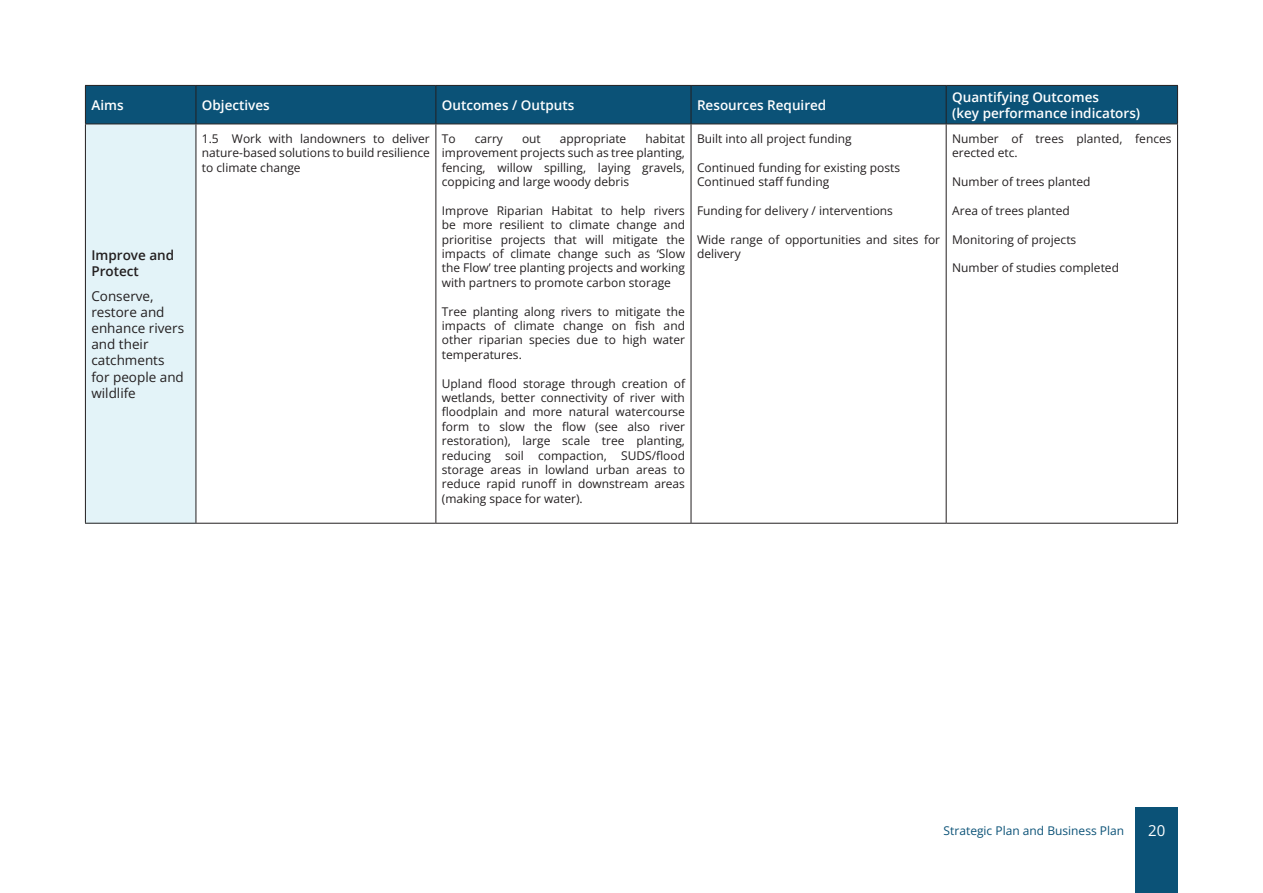
<style>
.page{position:relative;width:1263px;height:893px;background:#fff}
.page>*{position:absolute;margin:0;border:0;box-sizing:border-box;transform-origin:0 0}
.t1{font:15px "Open Sans";color:#fff}
.t2{font:600 13.5px/16.2px "Open Sans";color:#fff}
.t3{font:13.5px/16.2px "Open Sans";color:#231f20}
.t4{font:600 13.5px/16.2px "Open Sans";color:#231f20}
.t5{font:12px/14.4px "Open Sans";color:#231f20;text-align:justify}
.t6{font:12px "Open Sans";color:#0b5277}
</style>
<div class="page">
<div style="left:1135px;top:808px;width:43px;height:85px;background:#0b5277"></div>
<div style="left:86px;top:86px;width:1091px;height:38px;background:#0b5277"></div>
<div style="left:85px;top:124px;width:111px;height:399px;background:#e3f3f8"></div>
<svg style="left:197px;top:125px;width:980px;height:398px"></svg>
<hr style="left:85px;top:85px;width:111px;height:1px;background:#231f20">
<hr style="left:85px;top:86px;width:1px;height:38px;background:#231f20">
<hr style="left:196px;top:85px;width:240px;height:1px;background:#231f20">
<hr style="left:196px;top:86px;width:1px;height:38px;background:#231f20">
<hr style="left:436px;top:85px;width:255px;height:1px;background:#231f20">
<hr style="left:435px;top:86px;width:1px;height:38px;background:#231f20">
<hr style="left:691px;top:85px;width:255px;height:1px;background:#231f20">
<hr style="left:691px;top:86px;width:1px;height:38px;background:#231f20">
<hr style="left:946px;top:85px;width:232px;height:1px;background:#231f20">
<hr style="left:946px;top:86px;width:1px;height:38px;background:#231f20">
<hr style="left:1177px;top:86px;width:1px;height:38px;background:#231f20">
<hr style="left:85px;top:124px;width:111px;height:1px;background:#231f20">
<hr style="left:85px;top:124px;width:1px;height:399px;background:#231f20">
<hr style="left:196px;top:124px;width:240px;height:1px;background:#231f20">
<hr style="left:196px;top:124px;width:1px;height:399px;background:#231f20">
<hr style="left:436px;top:124px;width:255px;height:1px;background:#231f20">
<hr style="left:435px;top:124px;width:1px;height:399px;background:#231f20">
<hr style="left:691px;top:124px;width:255px;height:1px;background:#231f20">
<hr style="left:691px;top:124px;width:1px;height:399px;background:#231f20">
<hr style="left:946px;top:124px;width:232px;height:1px;background:#231f20">
<hr style="left:946px;top:124px;width:1px;height:399px;background:#231f20">
<hr style="left:1177px;top:124px;width:1px;height:399px;background:#231f20">
<hr style="left:85px;top:523px;width:111px;height:1px;background:#231f20">
<hr style="left:196px;top:523px;width:240px;height:1px;background:#231f20">
<hr style="left:436px;top:523px;width:255px;height:1px;background:#231f20">
<hr style="left:691px;top:523px;width:255px;height:1px;background:#231f20">
<hr style="left:946px;top:523px;width:232px;height:1px;background:#231f20">
<p class="t2" style="left:91px;top:97px;width:34px">Aims</p>
<p class="t2" style="left:202px;top:97px;width:69px">Objectives</p>
<p class="t2" style="left:442px;top:97px;width:134px">Outcomes / Outputs</p>
<p class="t2" style="left:697px;top:97px;width:131px">Resources Required</p>
<p class="t2" style="left:952px;top:88px;width:190px">Quantifying Outcomes<br>(key performance indicators)</p>
<p class="t4" style="left:91px;top:246px;width:84px">Improve and<br>Protect</p>
<p class="t3" style="left:91px;top:287px;width:94px">Conserve, restore and enhance rivers and their catchments for people and wildlife</p>
<p class="t5" style="left:202px;top:131px;width:229px">1.5 Work with landowners to deliver nature-based solutions to build resilience to climate change</p>
<p class="t5" style="left:442px;top:131px;width:15px">To</p>
<p class="t5" style="left:475px;top:131px;width:30px">carry</p>
<p class="t5" style="left:522px;top:131px;width:20px">out</p>
<p class="t5" style="left:560px;top:131px;width:68px">appropriate</p>
<p class="t5" style="left:442px;top:131px;width:245px;text-indent:204px">habitat improvement projects such as tree planting, fencing, willow spilling, laying gravels, coppicing and large woody debris</p>
<p class="t5" style="left:442px;top:203px;width:245px">Improve Riparian Habitat to help rivers be more resilient to climate change and prioritise projects that will mitigate the impacts of climate change such as ‘Slow the Flow’ tree planting projects and working with partners to promote carbon storage</p>
<p class="t5" style="left:442px;top:304px;width:245px">Tree planting along rivers to mitigate the impacts of climate change on fish and other riparian species due to high water temperatures.</p>
<p class="t5" style="left:442px;top:376px;width:245px">Upland flood storage through creation of wetlands, better connectivity of river with floodplain and more natural watercourse form to slow the flow (see also river restoration), large scale tree planting, reducing soil compaction, SUDS/flood storage areas in lowland urban areas to reduce rapid runoff in downstream areas (making space for water).</p>
<p class="t5" style="left:697px;top:131px;width:156px">Built into all project funding</p>
<p class="t5" style="left:697px;top:160px;width:205px">Continued funding for existing posts</p>
<p class="t5" style="left:697px;top:174px;width:134px">Continued staff funding</p>
<p class="t5" style="left:697px;top:203px;width:197px">Funding for delivery / interventions</p>
<p class="t5" style="left:697px;top:232px;width:245px">Wide range of opportunities and sites for delivery</p>
<p class="t5" style="left:952px;top:131px;width:221px">Number of trees planted, fences erected etc.</p>
<p class="t5" style="left:952px;top:174px;width:140px">Number of trees planted</p>
<p class="t5" style="left:952px;top:203px;width:119px">Area of trees planted</p>
<p class="t5" style="left:952px;top:232px;width:126px">Monitoring of projects</p>
<p class="t5" style="left:952px;top:261px;width:168px">Number of studies completed</p>
<p class="t6" style="left:944px;top:822px;width:182px">Strategic Plan and Business Plan</p>
<p class="t1" style="left:1148px;top:821px;width:19px">20</p>
</div>
